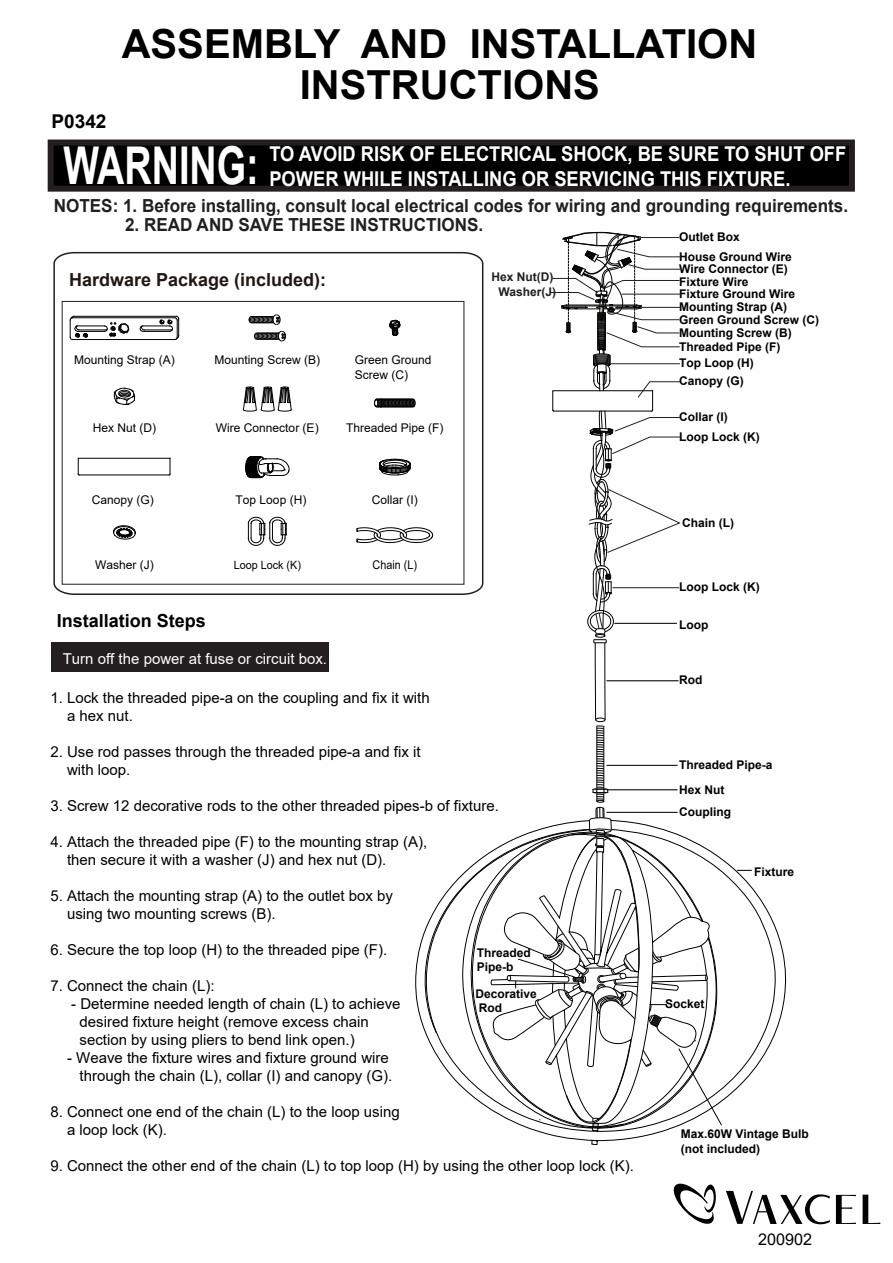
<style>
.page{position:relative;width:893px;height:1263px;background:#fff}
.page>*{position:absolute;margin:0;border:0;box-sizing:border-box;transform-origin:0 0}
.t1{font:700 52.2px "Arial";color:#fff;scale:.72 1}
.t2{font:700 40.05px/41.1px "Arial";color:#000;text-align:center}
.t3{font:700 20.4px/24.6px "Arial";color:#fff;scale:.9 1}
.t4{font:700 19.05px "Arial";color:#000}
.t5{font:700 18px "Arial";color:#231f20;scale:.95 1}
.t6{font:700 18px "Arial";color:#211814}
.t7{font:700 18px "Arial";color:#000}
.t8{font:16.2px "Arial";color:#000}
.t9{font:15px/18px "Arial";color:#000}
.t10{font:15px "Arial";color:#fff}
.t11{font:700 12px/12.6px "Arial";color:#000}
.t12{font:12px/14.4px "Arial";color:#000}
.t13{font:700 12px/14.5px "Arial";color:#231f20;text-align:center}
.t14{font:12px "Arial";color:#000;scale:.9 1}
.t15{font:11.4px "Arial";color:#000;scale:.95 1}
</style>
<div class="page">
<div style="left:48px;top:140px;width:807px;height:52px;background:#000;border:6px solid #231f20"></div>
<svg style="left:53px;top:251px;width:304px;height:344px"></svg>
<div style="left:52px;top:643px;width:277px;height:29px;background:#231f20"></div>
<svg style="left:243px;top:386px;width:49px;height:25px"></svg>
<svg style="left:114px;top:388px;width:21px;height:17px"></svg>
<hr style="left:72px;top:317px;width:103px;height:1px;background:#000">
<hr style="left:72px;top:339px;width:103px;height:1px;background:#000">
<hr style="left:74px;top:316px;width:102px;height:1px;background:#000">
<svg style="left:70px;top:316px;width:59px;height:24px"></svg>
<svg style="left:140px;top:316px;width:39px;height:24px"></svg>
<svg style="left:113px;top:525px;width:23px;height:15px"></svg>
<svg style="left:245px;top:456px;width:44px;height:22px"></svg>
<svg style="left:248px;top:517px;width:39px;height:29px"></svg>
<svg style="left:249px;top:314px;width:31px;height:11px"></svg>
<svg style="left:254px;top:331px;width:32px;height:11px"></svg>
<svg style="left:77px;top:457px;width:94px;height:19px"></svg>
<svg style="left:722px;top:859px;width:57px;height:243px"></svg>
<svg style="left:863px;top:1194px;width:17px;height:30px"></svg>
<svg style="left:726px;top:1191px;width:104px;height:33px"></svg>
<svg style="left:836px;top:1195px;width:20px;height:29px"></svg>
<svg style="left:674px;top:1184px;width:42px;height:40px"></svg>
<svg style="left:357px;top:232px;width:365px;height:900px"></svg>
<h2 class="t2" style="left:122px;top:24px;width:637px">ASSEMBLY AND INSTALLATION<br>INSTRUCTIONS</h2>
<p class="t4" style="left:52px;top:108px;width:57px">P0342</p>
<h1 class="t1" style="left:64px;top:129px;width:273px">WARNING:</h1>
<h3 class="t3" style="left:269px;top:142px;width:643px">TO AVOID RISK OF ELECTRICAL SHOCK, BE SURE TO SHUT OFF<br>POWER WHILE INSTALLING OR SERVICING THIS FIXTURE.</h3>
<p class="t5" style="left:54px;top:193px;width:838px">NOTES: 1. Before installing, consult local electrical codes for wiring and grounding requirements.</p>
<p class="t5" style="left:125px;top:212px;width:379px">2. READ AND SAVE THESE INSTRUCTIONS.</p>
<p class="t11" style="left:679px;top:227px;width:114px;line-height:19.5px">Outlet Box<br>House Ground Wire</p>
<p class="t11" style="left:679px;top:263px;width:142px">Wire Connector (E)<br>Fixture Wire<br>Fixture Ground Wire<br>Mounting Strap (A)<br>Green Ground Screw (C)<br>Mounting Screw (B)</p>
<p class="t11" style="left:679px;top:340px;width:103px">Threaded Pipe (F)</p>
<p class="t11" style="left:679px;top:375px;width:66px">Canopy (G)</p>
<p class="t13" style="left:491px;top:270px;width:66px">Hex Nut(D)<br>Washer(J)</p>
<p class="t6" style="left:69px;top:267px;width:259px">Hardware Package (included):</p>
<p class="t12" style="left:74px;top:353px;width:102px">Mounting Strap (A)</p>
<p class="t12" style="left:215px;top:353px;width:107px">Mounting Screw (B)</p>
<p class="t12" style="left:355px;top:353px;width:78px">Green Ground<br>Screw (C)</p>
<p class="t11" style="left:679px;top:357px;width:76px">Top Loop (H)</p>
<p class="t12" style="left:93px;top:421px;width:65px">Hex Nut (D)</p>
<p class="t12" style="left:216px;top:421px;width:104px">Wire Connector (E)</p>
<p class="t12" style="left:346px;top:421px;width:99px">Threaded Pipe (F)</p>
<p class="t12" style="left:92px;top:493px;width:64px">Canopy (G)</p>
<p class="t12" style="left:236px;top:493px;width:72px">Top Loop (H)</p>
<p class="t12" style="left:372px;top:493px;width:47px">Collar (I)</p>
<p class="t12" style="left:95px;top:558px;width:60px">Washer (J)</p>
<p class="t15" style="left:234px;top:557px;width:72px">Loop Lock (K)</p>
<p class="t14" style="left:373px;top:557px;width:51px">Chain (L)</p>
<p class="t7" style="left:57px;top:608px;width:151px">Installation Steps</p>
<p class="t10" style="left:63px;top:648px;width:266px">Turn off the power at fuse or circuit box.</p>
<p class="t9" style="left:67px;top:689px;width:364px;text-indent:-17px">1. Lock the threaded pipe-a on the coupling and fix it with a hex nut.</p>
<p class="t9" style="left:67px;top:743px;width:355px;text-indent:-17px">2. Use rod passes through the threaded pipe-a and fix it with loop.</p>
<p class="t9" style="left:50px;top:797px;width:450px">3. Screw 12 decorative rods to the other threaded pipes-b of fixture.</p>
<p class="t9" style="left:67px;top:833px;width:362px;text-indent:-17px">4. Attach the threaded pipe (F) to the mounting strap (A), then secure it with a washer (J) and hex nut (D).</p>
<p class="t9" style="left:67px;top:887px;width:328px;text-indent:-17px">5. Attach the mounting strap (A) to the outlet box by using two mounting screws (B).</p>
<p class="t9" style="left:50px;top:941px;width:338px">6. Secure the top loop (H) to the threaded pipe (F).</p>
<p class="t9" style="left:50px;top:977px;width:166px">7. Connect the chain (L):</p>
<p class="t9" style="left:80px;top:995px;width:322px;text-indent:-8px">- Determine needed length of chain (L) to achieve desired fixture height (remove excess chain section by using pliers to bend link open.)</p>
<p class="t9" style="left:67px;top:1049px;width:327px;text-align:right">- Weave the fixture wires and fixture ground wire through the chain (L), collar (I) and canopy (G).</p>
<p class="t9" style="left:67px;top:1103px;width:334px;text-indent:-17px">8. Connect one end of the chain (L) to the loop using a loop lock (K).</p>
<p class="t9" style="left:50px;top:1157px;width:585px">9. Connect the other end of the chain (L) to top loop (H) by using the other loop lock (K).</p>
<p class="t11" style="left:477px;top:946px;width:56px;line-height:14.4px">Threaded<br>Pipe-b</p>
<p class="t11" style="left:476px;top:986px;width:63px;line-height:14.4px">Decorative<br>Rod</p>
<p class="t11" style="left:679px;top:411px;width:50px">Collar (I)</p>
<p class="t11" style="left:679px;top:431px;width:82px">Loop Lock (K)</p>
<p class="t11" style="left:682px;top:517px;width:53px">Chain (L)</p>
<p class="t11" style="left:679px;top:581px;width:82px">Loop Lock (K)</p>
<p class="t11" style="left:679px;top:618px;width:31px">Loop</p>
<p class="t11" style="left:679px;top:674px;width:25px">Rod</p>
<p class="t11" style="left:679px;top:759px;width:95px">Threaded Pipe-a</p>
<p class="t11" style="left:679px;top:783px;width:47px">Hex Nut</p>
<p class="t11" style="left:679px;top:806px;width:53px">Coupling</p>
<p class="t11" style="left:754px;top:865px;width:42px">Fixture</p>
<p class="t11" style="left:665px;top:998px;width:41px">Socket</p>
<p class="t11" style="left:681px;top:1127px;width:130px;line-height:14.4px">Max.60W Vintage Bulb (not included)</p>
<p class="t8" style="left:758px;top:1228px;width:55px">200902</p>
</div>
